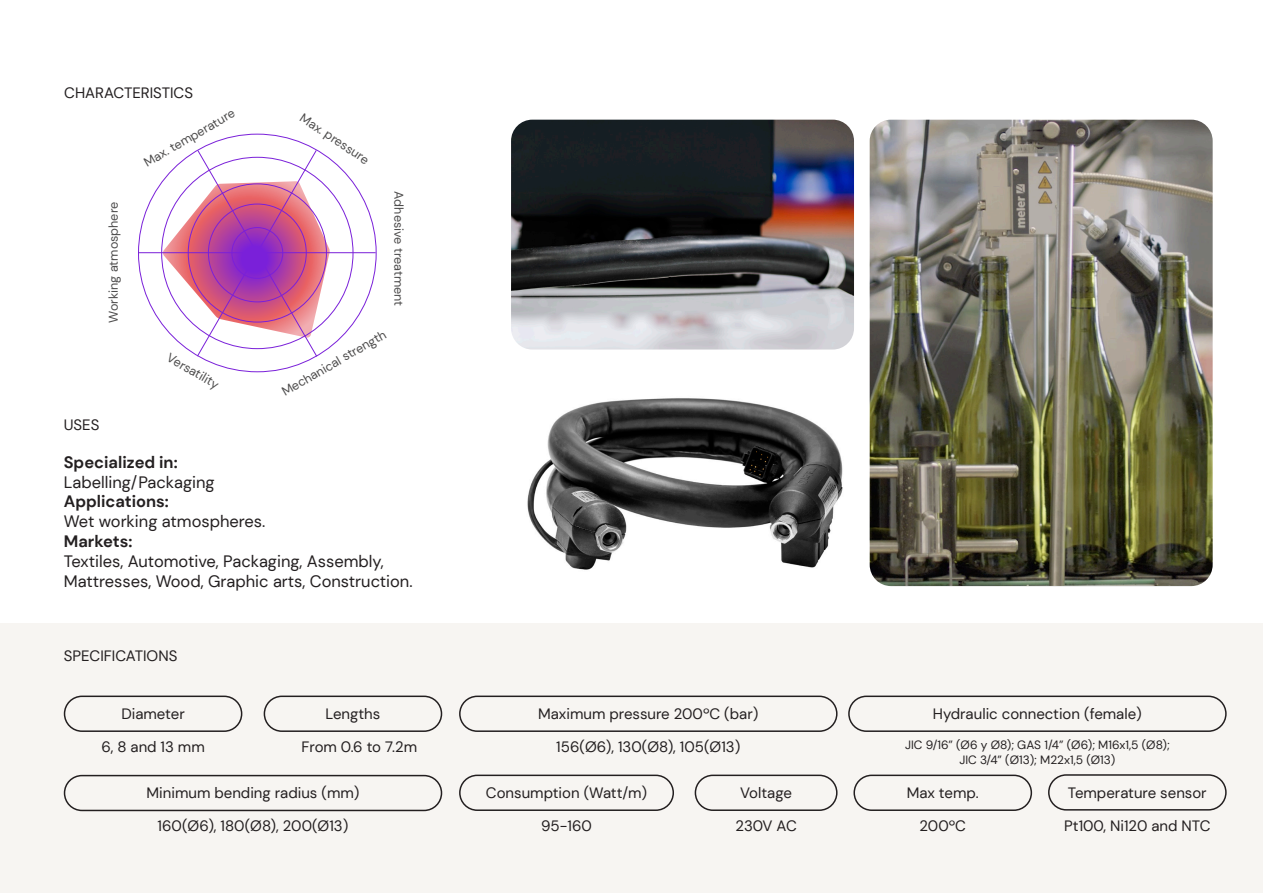
<style>
.page{position:relative;width:1263px;height:893px;background:#fff}
.page>*{position:absolute;margin:0;border:0;box-sizing:border-box;transform-origin:0 0}
.t1{font:16.5px/19.8px "DM Sans";color:#231f20}
.t2{font:700 16.5px "DM Sans";color:#231f20}
.t3{font:15px "DM Sans";color:#231f20}
.t4{font:12.6px "DM Sans";color:#4e4d4d}
.t5{font:12px/14.4px "DM Sans";color:#231f20;text-align:center}
</style>
<div class="page">
<div style="left:0;top:624px;width:1263px;height:269px;background:#f7f5f2"></div>
<hr style="left:138px;top:252px;width:238px;height:1px;background:#7a20d9">
<svg style="left:163px;top:149px;width:167px;height:209px"></svg>
<div style="left:459px;top:696px;width:378px;height:36px;border:2px solid #231f20;border-radius:17px"></div>
<div style="left:695px;top:775px;width:142px;height:36px;border:2px solid #231f20;border-radius:17px"></div>
<div style="left:853px;top:775px;width:179px;height:36px;border:2px solid #231f20;border-radius:17px"></div>
<div style="left:459px;top:775px;width:215px;height:36px;border:2px solid #231f20;border-radius:17px"></div>
<div style="left:848px;top:696px;width:379px;height:36px;border:2px solid #231f20;border-radius:17px"></div>
<div style="left:64px;top:696px;width:178px;height:36px;border:2px solid #231f20;border-radius:17px"></div>
<div style="left:64px;top:775px;width:378px;height:36px;border:2px solid #231f20;border-radius:17px"></div>
<div style="left:264px;top:696px;width:178px;height:36px;border:2px solid #231f20;border-radius:17px"></div>
<div style="left:1048px;top:774px;width:179px;height:37px;border:2px solid #231f20;border-radius:17px"></div>
<img style="left:870px;top:120px;width:343px;height:466px">
<img style="left:511px;top:120px;width:343px;height:230px">
<img style="left:527px;top:398px;width:316px;height:172px">
<p class="t3" style="left:64px;top:83px;width:130px">CHARACTERISTICS</p>
<p class="t4" style="left:106px;top:323px;width:122px;rotate:-90deg">Working atmosphere</p>
<p class="t4" style="left:141px;top:156px;width:104px;rotate:-30deg">Max. temperature</p>
<p class="t4" style="left:306px;top:110px;width:82px;rotate:34deg">Max. pressure</p>
<p class="t4" style="left:407px;top:191px;width:116px;rotate:90deg">Adhesive treatment</p>
<p class="t4" style="left:172px;top:350px;width:59px;rotate:30deg">Versatility</p>
<p class="t4" style="left:279px;top:386px;width:120px;rotate:-30deg">Mechanical strength</p>
<p class="t3" style="left:64px;top:415px;width:37px">USES</p>
<p class="t2" style="left:64px;top:452px;width:115px">Specialized in:</p>
<p class="t1" style="left:64px;top:472px;width:152px">Labelling/Packaging</p>
<p class="t2" style="left:64px;top:491px;width:107px">Applications:</p>
<p class="t1" style="left:64px;top:511px;width:203px">Wet working atmospheres.</p>
<p class="t2" style="left:64px;top:531px;width:70px">Markets:</p>
<p class="t1" style="left:64px;top:551px;width:350px">Textiles, Automotive, Packaging, Assembly,<br>Mattresses, Wood, Graphic arts, Construction.</p>
<p class="t3" style="left:64px;top:646px;width:115px">SPECIFICATIONS</p>
<p class="t3" style="left:121px;top:705px;width:65px">Diameter</p>
<p class="t3" style="left:101px;top:737px;width:105px">6, 8 and 13 mm</p>
<p class="t3" style="left:325px;top:705px;width:56px">Lengths</p>
<p class="t3" style="left:301px;top:737px;width:117px">From 0.6 to 7.2m</p>
<p class="t3" style="left:147px;top:784px;width:214px">Minimum bending radius (mm)</p>
<p class="t3" style="left:158px;top:817px;width:192px">160(Ø6), 180(Ø8), 200(Ø13)</p>
<p class="t3" style="left:538px;top:705px;width:222px">Maximum pressure 200ºC (bar)</p>
<p class="t3" style="left:933px;top:705px;width:210px">Hydraulic connection (female)</p>
<p class="t3" style="left:556px;top:738px;width:186px">156(Ø6), 130(Ø8), 105(Ø13)</p>
<p class="t5" style="left:905px;top:738px;width:266px">JIC 9/16” (Ø6 y Ø8); GAS 1/4” (Ø6); M16x1,5 (Ø8);<br>JIC 3/4” (Ø13); M22x1,5 (Ø13)</p>
<p class="t3" style="left:486px;top:784px;width:163px">Consumption (Watt/m)</p>
<p class="t3" style="left:740px;top:784px;width:53px">Voltage</p>
<p class="t3" style="left:907px;top:784px;width:74px">Max temp.</p>
<p class="t3" style="left:541px;top:817px;width:52px">95-160</p>
<p class="t3" style="left:735px;top:817px;width:63px">230V AC</p>
<p class="t3" style="left:919px;top:817px;width:48px">200ºC</p>
<p class="t3" style="left:1068px;top:783px;width:140px">Temperature sensor</p>
<p class="t3" style="left:1064px;top:816px;width:148px">Pt100, Ni120 and NTC</p>
</div>
